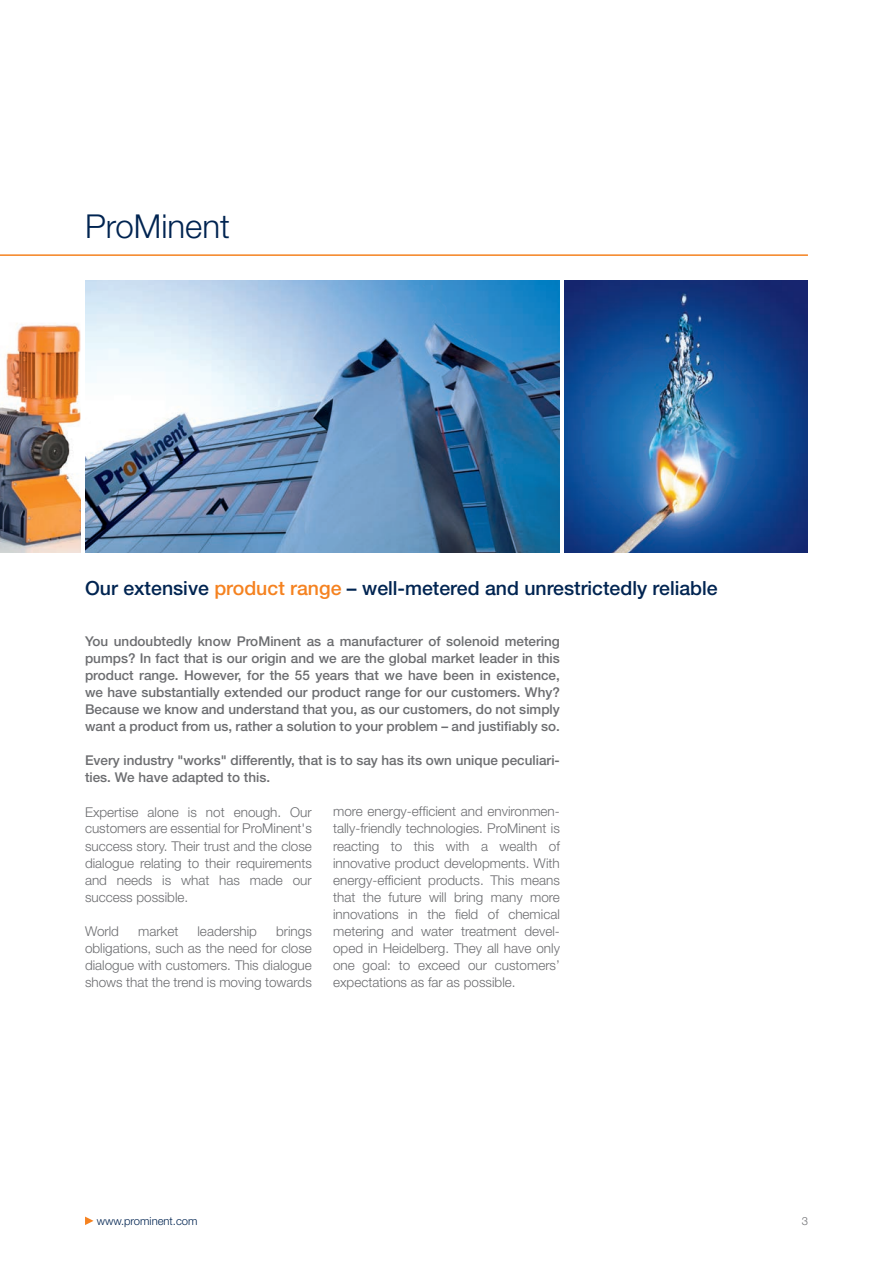
<style>
.page{position:relative;width:893px;height:1263px;background:#fff}
.page>*{position:absolute;margin:0;border:0;box-sizing:border-box;transform-origin:0 0}
.Body_normal{font:300 33px "Helvetica Neue";color:#002451}
.Body_normal-2{font:500 19.5px "Helvetica Neue";color:#002451}
.Body_normal-3{font:300 13.5px/17px "Helvetica Neue";color:#6c6d70;text-align:justify}
.Body_normal-4{font:500 13.5px/17px "Helvetica Neue";color:#6c6d70;text-align:justify}
.Body_normal-5{font:300 11.25px "Helvetica Neue";color:#002451}
.Body_normal-6{font:300 11.25px "Helvetica Neue";color:#6c6d70}
.s1{color:#f58220}
</style>
<div class="page">
<img style="left:0;top:323px;width:81px;height:230px">
<img style="left:85px;top:281px;width:475px;height:272px">
<img style="left:564px;top:281px;width:244px;height:272px">
<hr style="left:0;top:254px;width:808px;height:2px;background:#f58220">
<svg style="left:85px;top:1216px;width:9px;height:9px"></svg>
<p class="Body_normal" style="left:85px;top:206px;width:146px">ProMinent</p>
<p class="Body_normal-2" style="left:85px;top:577px;width:634px">Our extensive <span class="s1">product range</span> – well-metered and unrestrictedly reliable</p>
<p class="Body_normal-4" style="left:85px;top:633px;width:476px">You undoubtedly know ProMinent as a manufacturer of solenoid metering pumps? In fact that is our origin and we are the global market leader in this product range. However, for the 55 years that we have been in existence, we have substantially extended our product range for our customers. Why?<br>Because we know and understand that you, as our customers, do not simply want a product from us, rather a solution to your problem – and justifiably so.</p>
<p class="Body_normal-4" style="left:85px;top:752px;width:476px">Every industry "works" differently, that is to say has its own unique peculiari&shy;ties. We have adapted to this.</p>
<p class="Body_normal-3" style="left:85px;top:803px;width:228px">Expertise alone is not enough. Our customers are essential for ProMinent's success story. Their trust and the close dialogue relating to their requirements and needs is what has made our success possible.</p>
<p class="Body_normal-3" style="left:85px;top:922px;width:36px">World</p>
<p class="Body_normal-3" style="left:138px;top:922px;width:42px">market</p>
<p class="Body_normal-3" style="left:197px;top:922px;width:61px">leadership</p>
<p class="Body_normal-3" style="left:333px;top:803px;width:228px">more energy-efficient and environmen&shy;tally-friendly technologies. ProMinent is reacting to this with a wealth of innovative product developments. With energy-efficient products. This means that the future will bring many more innovations in the field of chemical metering and water treatment devel&shy;oped in Heidelberg. They all have only one goal: to exceed our customers’ expectations as far as possible.</p>
<p class="Body_normal-3" style="left:85px;top:922px;width:228px;text-indent:191px">brings obligations, such as the need for close dialogue with customers. This dialogue shows that the trend is moving towards</p>
<p class="Body_normal-5" style="left:97px;top:1214px;width:102px">www.prominent.com</p>
<p class="Body_normal-6" style="left:802px;top:1214px;width:8px">3</p>
</div>
